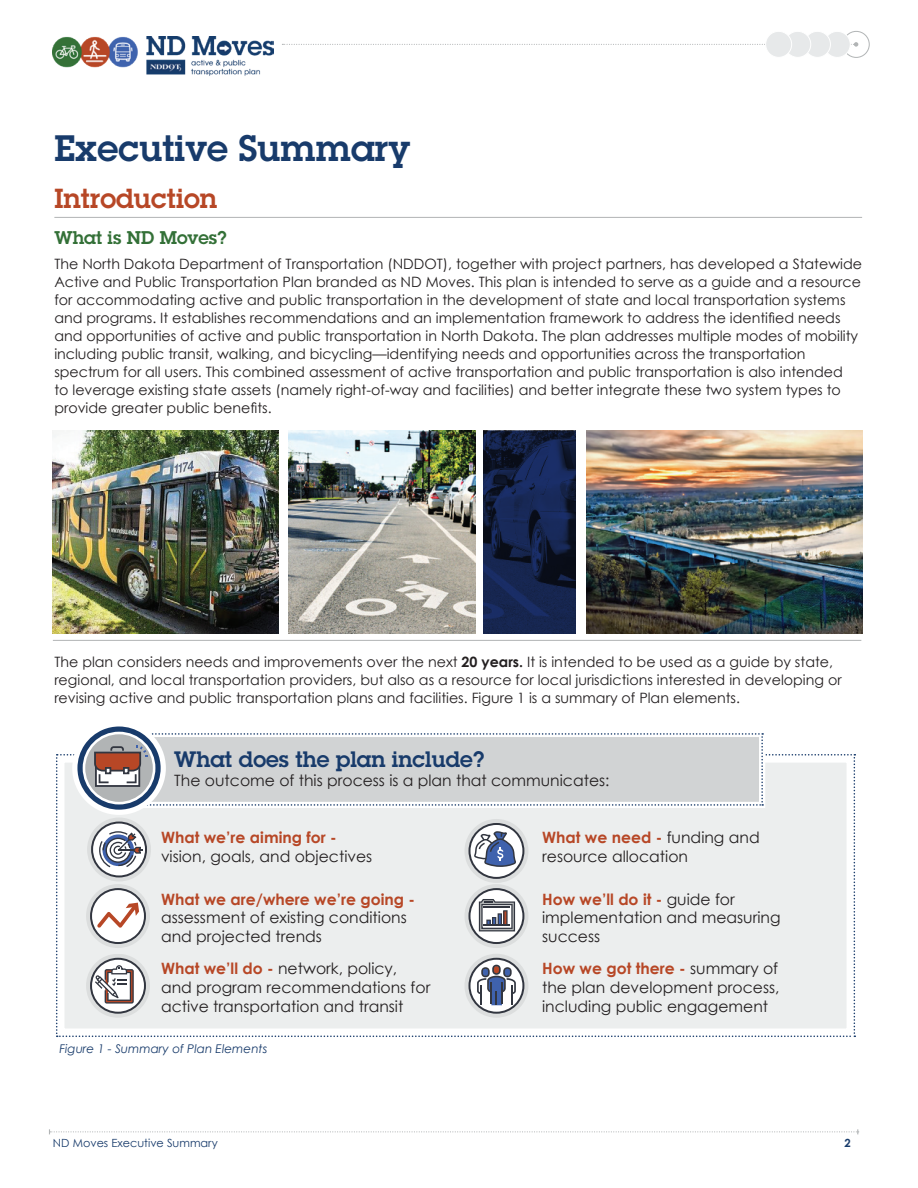
<style>
.page{position:relative;width:918px;height:1188px;background:#fff}
.page>*{position:absolute;margin:0;border:0;box-sizing:border-box;transform-origin:0 0}
.t1{font:600 36px "Lubalin Graph Std";color:#183b6b}
.t2{font:600 27px "Lubalin Graph Std";color:#b74726}
.t3{font:600 21.9px "Lubalin Graph Std";color:#183b6b}
.t4{font:600 18px "Lubalin Graph Std";color:#337037}
.t5{font:15.6px/18.8px "Century Gothic";color:#231f20}
.t6{font:700 15.6px "Century Gothic";color:#b74726}
.t7{font:14.25px/18px "Century Gothic";color:#231f20}
.t8{font:italic 12px "Century Gothic";color:#183b6b}
.t9{font:11.25px "Century Gothic";color:#183b6b}
.t10{font:700 11.25px "Century Gothic";color:#183b6b}
.s1{font-weight:700}
.s2{font-weight:700;color:#b74726}
</style>
<div class="page">
<img style="left:53px;top:37px;width:221px;height:39px">
<div style="left:843px;top:31px;width:27px;height:27px;border:1px solid #b1b4b5;border-radius:50%"></div>
<svg style="left:282px;top:42px;width:576px;height:5px"></svg>
<svg style="left:49px;top:1129px;width:810px;height:5px"></svg>
<div style="left:824px;top:31px;width:26px;height:26px;background:#e7e9ea;border-radius:50%"></div>
<div style="left:824px;top:31px;width:27px;height:27px;border:1px solid #fff;border-radius:50%"></div>
<div style="left:804px;top:31px;width:26px;height:26px;background:#e7e9ea;border-radius:50%"></div>
<div style="left:804px;top:31px;width:27px;height:27px;border:1px solid #fff;border-radius:50%"></div>
<div style="left:785px;top:31px;width:26px;height:26px;background:#e7e9ea;border-radius:50%"></div>
<div style="left:784px;top:31px;width:27px;height:27px;border:1px solid #fff;border-radius:50%"></div>
<div style="left:766px;top:31px;width:26px;height:26px;background:#e7e9ea;border-radius:50%"></div>
<div style="left:765px;top:31px;width:27px;height:27px;border:1px solid #fff;border-radius:50%"></div>
<hr style="left:54px;top:217px;width:808px;height:1px;background:#b1b4b5">
<img style="left:53px;top:431px;width:226px;height:202px">
<img style="left:289px;top:431px;width:186px;height:202px">
<img style="left:484px;top:431px;width:92px;height:202px">
<img style="left:587px;top:431px;width:275px;height:202px">
<hr style="left:53px;top:640px;width:808px;height:1px;background:#b1b4b5">
<div style="left:72px;top:721px;width:94px;height:94px;border:9px solid #fff;border-radius:50%"></div>
<svg style="left:56px;top:727px;width:799px;height:310px;background:#e2e4e5"></svg>
<h1 class="t1" style="left:54px;top:124px;width:357px">Executive Summary</h1>
<h2 class="t2" style="left:54px;top:180px;width:164px">Introduction</h2>
<p class="t4" style="left:54px;top:226px;width:174px">What is ND Moves?</p>
<p class="t7" style="left:54px;top:255px;width:809px">The North Dakota Department of Transportation (NDDOT), together with project partners, has developed a Statewide Active and Public Transportation Plan branded as ND Moves. This plan is intended to serve as a guide and a resource for accommodating active and public transportation in the development of state and local transportation systems and programs. It establishes recommendations and an implementation framework to address the identified needs and opportunities of active and public transportation in North Dakota. The plan addresses multiple modes of mobility including public transit, walking, and bicycling—identifying needs and opportunities across the transportation spectrum for all users. This combined assessment of active transportation and public transportation is also intended<br>to leverage existing state assets (namely right-of-way and facilities) and better integrate these two system types to provide greater public benefits.</p>
<p class="t7" style="left:54px;top:653px;width:789px">The plan considers needs and improvements over the next <span class="s1">20 years.</span> It is intended to be used as a guide by state, regional, and local transportation providers, but also as a resource for local jurisdictions interested in developing or revising active and public transportation plans and facilities. Figure 1 is a summary of Plan elements.</p>
<h3 class="t3" style="left:174px;top:745px;width:312px">What does the plan include?</h3>
<p class="t5" style="left:174px;top:771px;width:437px">The outcome of this process is a plan that communicates:</p>
<p class="t6" style="left:161px;top:825px;width:177px">What we’re aiming for -</p>
<p class="t5" style="left:161px;top:846px;width:213px">vision, goals, and objectives</p>
<p class="t6" style="left:161px;top:887px;width:256px">What we are/where we’re going -</p>
<p class="t5" style="left:161px;top:908px;width:247px">assessment of existing conditions and projected trends</p>
<p class="t5" style="left:542px;top:828px;width:219px"><span class="s2">What we need -</span> funding and resource allocation</p>
<p class="t5" style="left:542px;top:889px;width:240px"><span class="s2">How we’ll do it -</span> guide for implementation and measuring success</p>
<p class="t5" style="left:161px;top:959px;width:271px"><span class="s2">What we’ll do -</span> network, policy, and program recommendations for active transportation and transit</p>
<p class="t5" style="left:542px;top:959px;width:239px;text-align:justify"><span class="s2">How we got there -</span> summary of the plan development process, including public engagement</p>
<p class="t8" style="left:59px;top:1040px;width:209px">Figure 1 - Summary of Plan Elements</p>
<p class="t9" style="left:53px;top:1136px;width:166px">ND Moves Executive Summary</p>
<p class="t10" style="left:845px;top:1135px;width:8px">2</p>
</div>
